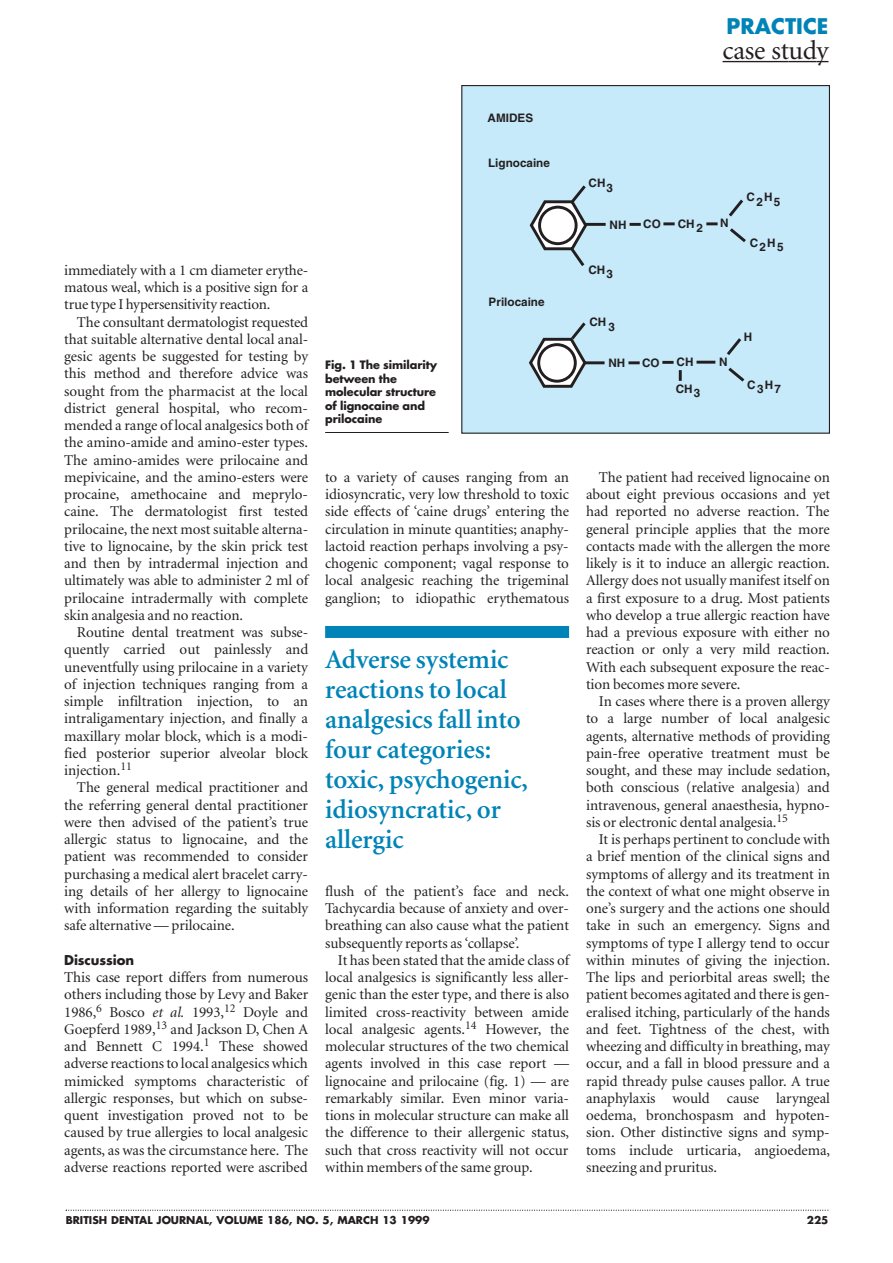
<style>
.page{position:relative;width:893px;height:1263px;background:#fff}
.page>*{position:absolute;margin:0;border:0;box-sizing:border-box;transform-origin:0 0}
.t1{font:600 27px/30px "Minion";letter-spacing:-.005em;color:#0083b6}
.t2{font:27px "Minion";letter-spacing:-.015em;color:#231f20}
.t3{font:700 21px "Futura";color:#0083b6}
.t4{font:15px/17.2px "Minion";letter-spacing:-.005em;color:#231f20;text-align:justify}
.t5{font:700 13.2px "Futura";letter-spacing:-.005em;color:#231f20}
.t6{font:700 11.7px "Helvetica";color:#231f20}
.t7{font:700 11.25px/13.5px "Futura";letter-spacing:-.005em;color:#231f20}
.t8{font:700 10.5px "Futura";color:#231f20}
.s1{font-style:italic}
</style>
<div class="page">
<svg style="left:66px;top:1210px;width:762px;height:1px"></svg>
<hr style="left:722px;top:61px;width:66px;height:1px;background:#231f20">
<svg style="left:788px;top:61px;width:40px;height:1px"></svg>
<hr style="left:325px;top:432px;width:123px;height:1px;background:#231f20">
<div style="left:463px;top:87px;width:365px;height:345px;background:#c6eafa"></div>
<svg style="left:527px;top:319px;width:61px;height:71px"></svg>
<hr style="left:585px;top:223px;width:20px;height:3px;background:#231f20">
<svg style="left:629px;top:223px;width:11px;height:3px"></svg>
<svg style="left:663px;top:222px;width:11px;height:3px"></svg>
<svg style="left:706px;top:222px;width:11px;height:3px"></svg>
<svg style="left:725px;top:196px;width:24px;height:49px"></svg>
<svg style="left:528px;top:182px;width:61px;height:87px"></svg>
<hr style="left:584px;top:361px;width:20px;height:3px;background:#231f20">
<svg style="left:628px;top:361px;width:11px;height:3px"></svg>
<svg style="left:662px;top:361px;width:11px;height:3px"></svg>
<svg style="left:678px;top:370px;width:3px;height:11px"></svg>
<svg style="left:723px;top:335px;width:21px;height:23px"></svg>
<svg style="left:725px;top:365px;width:22px;height:20px"></svg>
<hr style="left:696px;top:361px;width:19px;height:3px;background:#231f20">
<div style="left:461px;top:85px;width:369px;height:349px;border:1px solid #231f20"></div>
<div style="left:325px;top:626px;width:244px;height:12px;background:#0083b6"></div>
<h2 class="t3" style="left:726px;top:17px;width:103px">PRACTICE</h2>
<h1 class="t2" style="left:722px;top:40px;width:107px">case study</h1>
<p class="t6" style="left:487px;top:110px;width:47px">AMIDES</p>
<p class="t6" style="left:488px;top:156px;width:63px">Lignocaine</p>
<p class="t4" style="left:64px;top:263px;width:245px">immediately with a 1 cm diameter erythe&shy;matous weal, which is a positive sign for a true type I hypersensitivity reaction.</p>
<p class="t4" style="left:64px;top:314px;width:245px;text-indent:13px">The consultant dermatologist requested that suitable alternative dental local anal&shy;gesic agents be suggested for testing by this method and therefore advice was sought from the pharmacist at the local district general hospital, who recom&shy;mended a range of local analgesics both of the amino-amide and amino-ester types.<br>The amino-amides were prilocaine and mepivicaine, and the amino-esters were procaine, amethocaine and meprylo&shy;caine. The dermatologist first tested prilocaine, the next most suitable alterna&shy;tive to lignocaine, by the skin prick test and then by intradermal injection and ultimately was able to administer 2 ml of prilocaine intradermally with complete skin analgesia and no reaction.</p>
<p class="t4" style="left:64px;top:625px;width:245px;text-indent:13px">Routine dental treatment was subse&shy;quently carried out painlessly and uneventfully using prilocaine in a variety of injection techniques ranging from a simple infiltration injection, to an intraligamentary injection, and finally a maxillary molar block, which is a modi&shy;fied posterior superior alveolar block injection.<sup>11</sup></p>
<p class="t4" style="left:64px;top:780px;width:245px;text-indent:13px">The general medical practitioner and the referring general dental practitioner were then advised of the patient’s true allergic status to lignocaine, and the patient was recommended to consider purchasing a medical alert bracelet carry&shy;ing details of her allergy to lignocaine with information regarding the suitably safe alternative — prilocaine.</p>
<p class="t5" style="left:64px;top:954px;width:71px">Discussion</p>
<p class="t4" style="left:64px;top:970px;width:245px">This case report differs from numerous others including those by Levy and Baker 1986,<sup>6</sup> Bosco <span class="s1">et al.</span> 1993,<sup>12</sup> Doyle and Goepferd 1989,<sup>13</sup> and Jackson D, Chen A and Bennett C 1994.<sup>1</sup> These showed adverse reactions to local analgesics which mimicked symptoms characteristic of allergic responses, but which on subse&shy;quent investigation proved not to be caused by true allergies to local analgesic agents, as was the circumstance here. The adverse reactions reported were ascribed</p>
<p class="t7" style="left:325px;top:359px;width:113px">Fig. 1 The similarity between the molecular structure of lignocaine and prilocaine</p>
<p class="t6" style="left:488px;top:295px;width:57px">Prilocaine</p>
<p class="t4" style="left:325px;top:470px;width:245px">to a variety of causes ranging from an idiosyncratic, very low threshold to toxic side effects of ‘caine drugs’ entering the circulation in minute quantities; anaphy&shy;lactoid reaction perhaps involving a psy&shy;chogenic component; vagal response to local analgesic reaching the trigeminal ganglion; to idiopathic erythematous</p>
<h1 class="t1" style="left:325px;top:646px;width:204px">Adverse systemic reactions to local analgesics fall into four categories: toxic, psychogenic, idiosyncratic, or allergic</h1>
<p class="t4" style="left:325px;top:884px;width:245px">flush of the patient’s face and neck.<br>Tachycardia because of anxiety and over&shy;breathing can also cause what the patient subsequently reports as ‘collapse’.</p>
<p class="t4" style="left:325px;top:953px;width:245px;text-indent:13px">It has been stated that the amide class of local analgesics is significantly less aller&shy;genic than the ester type, and there is also limited cross-reactivity between amide local analgesic agents.<sup>14</sup> However, the molecular structures of the two chemical agents involved in this case report — lignocaine and prilocaine (fig. 1) — are remarkably similar. Even minor varia&shy;tions in molecular structure can make all the difference to their allergenic status, such that cross reactivity will not occur within members of the same group.</p>
<p class="t6" style="left:588px;top:176px;width:26px">CH3</p>
<p class="t6" style="left:609px;top:218px;width:18px">NH</p>
<p class="t6" style="left:643px;top:217px;width:19px">CO</p>
<p class="t6" style="left:677px;top:216px;width:27px">CH2</p>
<p class="t6" style="left:720px;top:216px;width:10px">N</p>
<p class="t6" style="left:588px;top:263px;width:26px">CH3</p>
<p class="t6" style="left:589px;top:314px;width:27px">CH3</p>
<p class="t6" style="left:746px;top:190px;width:27px">C H</p>
<p class="t6" style="left:756px;top:195px;width:26px">2 5</p>
<p class="t6" style="left:749px;top:236px;width:27px">C H</p>
<p class="t6" style="left:759px;top:240px;width:26px">2 5</p>
<p class="t6" style="left:743px;top:330px;width:10px">H</p>
<p class="t6" style="left:608px;top:356px;width:18px">NH</p>
<p class="t6" style="left:642px;top:355px;width:19px">CO</p>
<p class="t6" style="left:676px;top:355px;width:18px">CH</p>
<p class="t6" style="left:719px;top:355px;width:10px">N</p>
<p class="t6" style="left:675px;top:381px;width:26px">CH3</p>
<p class="t6" style="left:747px;top:378px;width:27px">C H</p>
<p class="t6" style="left:757px;top:382px;width:26px">3 7</p>
<p class="t4" style="left:586px;top:470px;width:245px;text-indent:13px">The patient had received lignocaine on about eight previous occasions and yet had reported no adverse reaction. The general principle applies that the more contacts made with the allergen the more likely is it to induce an allergic reaction.<br>Allergy does not usually manifest itself on a first exposure to a drug. Most patients who develop a true allergic reaction have had a previous exposure with either no reaction or only a very mild reaction.<br>With each subsequent exposure the reac&shy;tion becomes more severe.</p>
<p class="t4" style="left:586px;top:694px;width:245px;text-indent:13px">In cases where there is a proven allergy to a large number of local analgesic agents, alternative methods of providing pain-free operative treatment must be sought, and these may include sedation, both conscious (relative analgesia) and intravenous, general anaesthesia, hypno&shy;sis or electronic dental analgesia.<sup>15</sup></p>
<p class="t4" style="left:586px;top:832px;width:245px;text-indent:13px">It is perhaps pertinent to conclude with a brief mention of the clinical signs and symptoms of allergy and its treatment in the context of what one might observe in one’s surgery and the actions one should take in such an emergency. Signs and symptoms of type I allergy tend to occur within minutes of giving the injection.<br>The lips and periorbital areas swell; the patient becomes agitated and there is gen&shy;eralised itching, particularly of the hands and feet. Tightness of the chest, with wheezing and difficulty in breathing, may occur, and a fall in blood pressure and a rapid thready pulse causes pallor. A true anaphylaxis would cause laryngeal oedema, bronchospasm and hypoten&shy;sion. Other distinctive signs and symp&shy;toms include urticaria, angioedema, sneezing and pruritus.</p>
<p class="t8" style="left:66px;top:1215px;width:365px">BRITISH DENTAL JOURNAL, VOLUME 186, NO. 5, MARCH 13 1999</p>
<p class="t8" style="left:806px;top:1215px;width:23px">225</p>
</div>
